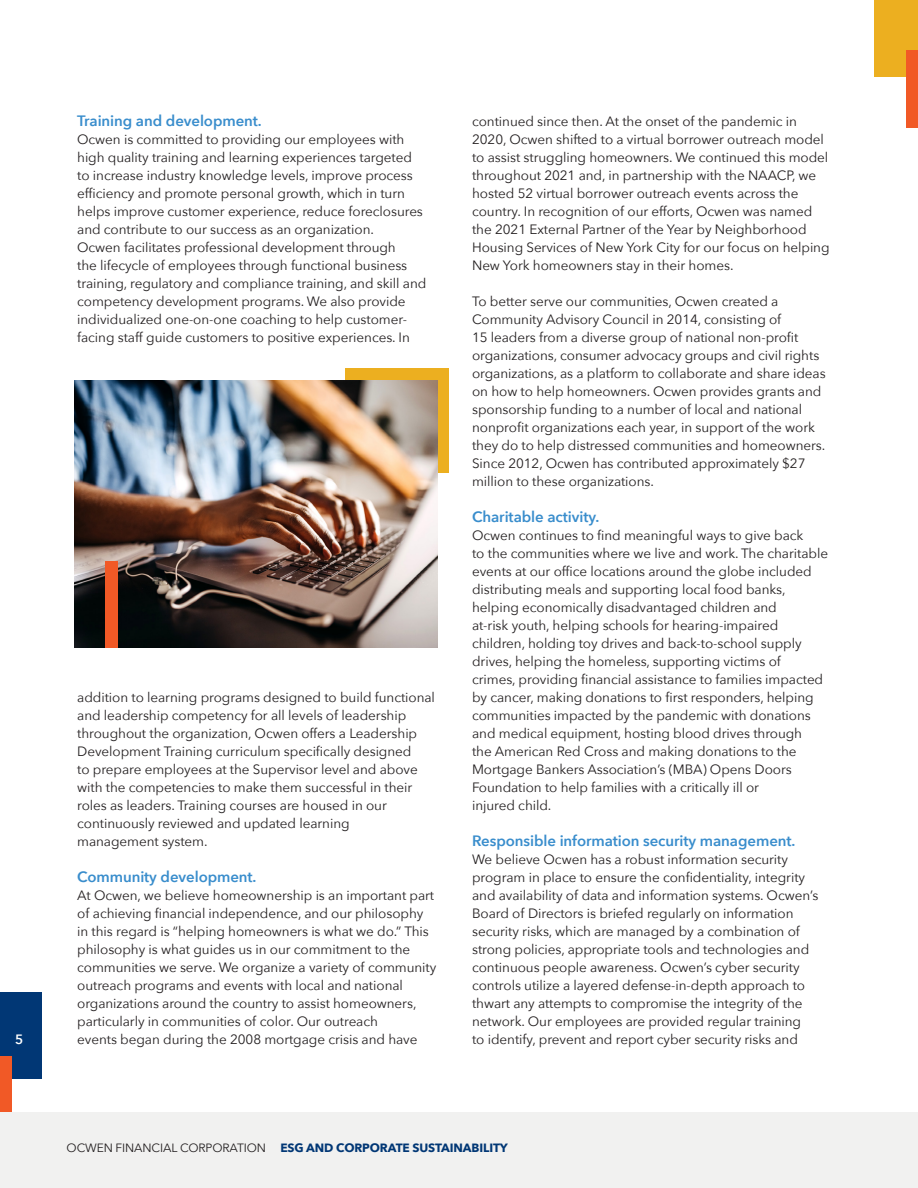
<style>
.page{position:relative;width:918px;height:1188px;background:#fff}
.page>*{position:absolute;margin:0;border:0;box-sizing:border-box;transform-origin:0 0}
._2h{font:600 15px "Avenir Next";letter-spacing:-.005em;color:#398dcc}
.t1{font:13.5px/18px "Avenir Next";letter-spacing:-.005em;color:#231f20}
.t2{font:600 13.5px "Avenir Next";color:#fff}
.t3{font:700 12px "Avenir Next";letter-spacing:-.01em;color:#013775}
.s1{font-weight:400;color:#231f20}
</style>
<div class="page">
<div style="left:875px;top:0;width:43px;height:77px;background:#ecaf20"></div>
<div style="left:0;top:992px;width:42px;height:86px;background:#013775"></div>
<div style="left:0;top:1113px;width:918px;height:75px;background:#f1f1f0"></div>
<div style="left:906px;top:51px;width:12px;height:77px;background:#f15926"></div>
<div style="left:0;top:1056px;width:12px;height:56px;background:#f15926"></div>
<div style="left:345px;top:368px;width:104px;height:105px;background:#ecaf20"></div>
<img style="left:75px;top:380px;width:362px;height:268px">
<div style="left:105px;top:562px;width:13px;height:86px;background:#f15926"></div>
<p class="t2" style="left:15px;top:1028px;width:10px">5</p>
<p class="_2h" style="left:77px;top:108px;width:186px">Training and development.</p>
<p class="t1" style="left:77px;top:130px;width:351px">Ocwen is committed to providing our employees with high quality training and learning experiences targeted to increase industry knowledge levels, improve process efficiency and promote personal growth, which in turn helps improve customer experience, reduce foreclosures and contribute to our success as an organization.<br>Ocwen facilitates professional development through<br>the lifecycle of employees through functional business training, regulatory and compliance training, and skill and competency development programs. We also provide individualized one-on-one coaching to help customer&shy;facing staff guide customers to positive experiences. In</p>
<p class="t1" style="left:77px;top:688px;width:359px">addition to learning programs designed to build functional and leadership competency for all levels of leadership throughout the organization, Ocwen offers a Leadership Development Training curriculum specifically designed<br>to prepare employees at the Supervisor level and above with the competencies to make them successful in their roles as leaders. Training courses are housed in our continuously reviewed and updated learning<br>management system.</p>
<p class="_2h" style="left:77px;top:864px;width:181px">Community development.</p>
<p class="t1" style="left:77px;top:886px;width:361px">At Ocwen, we believe homeownership is an important part of achieving financial independence, and our philosophy in this regard is “helping homeowners is what we do.” This philosophy is what guides us in our commitment to the communities we serve. We organize a variety of community outreach programs and events with local and national organizations around the country to assist homeowners, particularly in communities of color. Our outreach<br>events began during the 2008 mortgage crisis and have</p>
<p class="t1" style="left:472px;top:112px;width:359px">continued since then. At the onset of the pandemic in 2020, Ocwen shifted to a virtual borrower outreach model to assist struggling homeowners. We continued this model throughout 2021 and, in partnership with the NAACP, we hosted 52 virtual borrower outreach events across the country. In recognition of our efforts, Ocwen was named the 2021 External Partner of the Year by Neighborhood Housing Services of New York City for our focus on helping New York homeowners stay in their homes.</p>
<p class="t1" style="left:472px;top:292px;width:355px">To better serve our communities, Ocwen created a Community Advisory Council in 2014, consisting of<br>15 leaders from a diverse group of national non-profit organizations, consumer advocacy groups and civil rights organizations, as a platform to collaborate and share ideas on how to help homeowners. Ocwen provides grants and sponsorship funding to a number of local and national nonprofit organizations each year, in support of the work they do to help distressed communities and homeowners.<br>Since 2012, Ocwen has contributed approximately $27 million to these organizations.</p>
<p class="_2h" style="left:472px;top:504px;width:129px">Charitable activity.</p>
<p class="t1" style="left:472px;top:526px;width:357px">Ocwen continues to find meaningful ways to give back<br>to the communities where we live and work. The charitable events at our office locations around the globe included distributing meals and supporting local food banks, helping economically disadvantaged children and<br>at-risk youth, helping schools for hearing-impaired children, holding toy drives and back-to-school supply drives, helping the homeless, supporting victims of<br>crimes, providing financial assistance to families impacted by cancer, making donations to first responders, helping communities impacted by the pandemic with donations and medical equipment, hosting blood drives through<br>the American Red Cross and making donations to the Mortgage Bankers Association’s (MBA) Opens Doors Foundation to help families with a critically ill or<br>injured child.</p>
<p class="_2h" style="left:472px;top:828px;width:325px">Responsible information security management.</p>
<p class="t1" style="left:472px;top:850px;width:348px">We believe Ocwen has a robust information security program in place to ensure the confidentiality, integrity and availability of data and information systems. Ocwen’s Board of Directors is briefed regularly on information security risks, which are managed by a combination of strong policies, appropriate tools and technologies and continuous people awareness. Ocwen’s cyber security controls utilize a layered defense-in-depth approach to thwart any attempts to compromise the integrity of the network. Our employees are provided regular training<br>to identify, prevent and report cyber security risks and</p>
<p class="t3" style="left:67px;top:1137px;width:443px"><span class="s1">OCWEN FINANCIAL CORPORATION</span> ESG AND CORPORATE SUSTAINABILITY</p>
</div>
